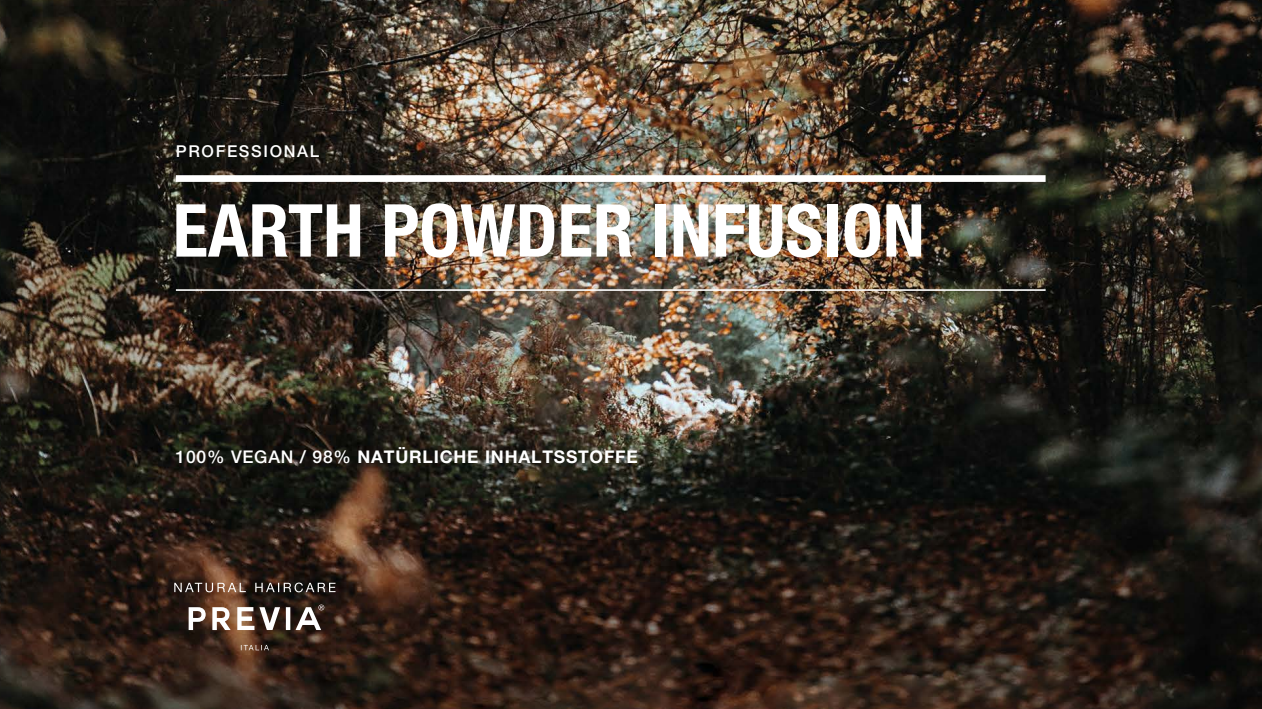
<style>
.page{position:relative;width:1262px;height:709px;background:#fff}
.page>*{position:absolute;margin:0;border:0;box-sizing:border-box;transform-origin:0 0}
.t1{font:700 condensed 73.12px "Helvetica Neue LT Std";color:#fff}
.t2{font:700 17.5px "Helvetica Neue LT Std";letter-spacing:.045em;color:#fff}
.t3{font:500 16.38px "Helvetica Neue LT Std";letter-spacing:.1em;color:#fff}
.s1{font-weight:500}
</style>
<div class="page">
<img style="left:0;top:0;width:1261px;height:709px">
<div style="left:176px;top:175px;width:869px;height:7px;background:#fff"></div>
<hr style="left:176px;top:289px;width:869px;height:2px;background:#fff">
<svg style="left:241px;top:645px;width:28px;height:5px"></svg>
<svg style="left:174px;top:582px;width:161px;height:10px;background:#62554d"></svg>
<svg style="left:189px;top:604px;width:135px;height:26px"></svg>
<p class="t3" style="left:176px;top:141px;width:145px">PROFESSIONAL</p>
<h1 class="t1" style="left:173px;top:186px;width:753px">EARTH POWDER INFUSION</h1>
<p class="t2" style="left:175px;top:446px;width:463px"><span class="s1">100% VEGAN / 98%</span> NATÜRLICHE INHALTSSTOFFE</p>
</div>
